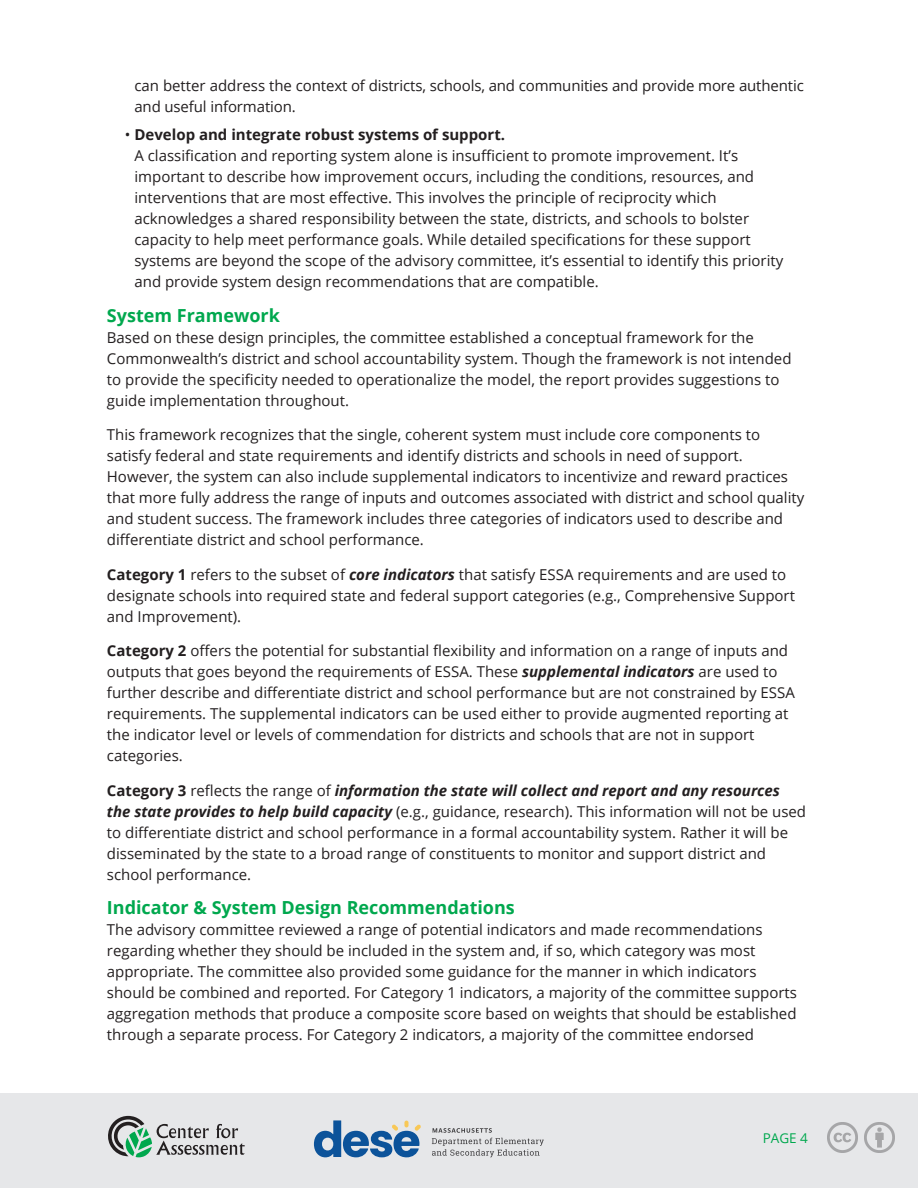
<style>
.page{position:relative;width:918px;height:1188px;background:#fff}
.page>*{position:absolute;margin:0;border:0;box-sizing:border-box;transform-origin:0 0}
.t1{font:700 18px "Open Sans";color:#00a84e}
.t2{font:15px/21px "Open Sans";color:#231f20}
.t3{font:italic 700 15px/21px "Open Sans";color:#231f20}
.t4{font:700 15px "Open Sans";color:#231f20}
.t5{font:13.5px "Open Sans";color:#00a84e}
.s1{font-weight:400}
.s2{font-weight:700}
.s3{font-weight:700;font-style:italic}
.s4{font-style:normal}
.s5{font-weight:400;font-style:normal}
</style>
<div class="page">
<div style="left:0;top:1094px;width:918px;height:94px;background:#e6e7e9"></div>
<svg style="left:108px;top:1116px;width:137px;height:41px"></svg>
<img style="left:865px;top:1122px;width:30px;height:31px">
<img style="left:827px;top:1122px;width:31px;height:30px">
<svg style="left:314px;top:1120px;width:107px;height:37px"></svg>
<svg style="left:432px;top:1128px;width:112px;height:29px"></svg>
<p class="t2" style="left:134px;top:75px;width:671px">can better address the context of districts, schools, and communities and provide more authentic and useful information.</p>
<p class="t4" style="left:125px;top:124px;width:382px"><span class="s1">•</span> Develop and integrate robust systems of support.</p>
<p class="t2" style="left:134px;top:145px;width:605px">A classification and reporting system alone is insufficient to promote improvement. It’s</p>
<p class="t2" style="left:134px;top:166px;width:621px">important to describe how improvement occurs, including the conditions, resources, and</p>
<p class="t2" style="left:134px;top:187px;width:584px">interventions that are most effective. This involves the principle of reciprocity which</p>
<p class="t2" style="left:134px;top:208px;width:616px">acknowledges a shared responsibility between the state, districts, and schools to bolster</p>
<p class="t2" style="left:134px;top:229px;width:618px">capacity to help meet performance goals. While detailed specifications for these support</p>
<p class="t2" style="left:134px;top:250px;width:650px">systems are beyond the scope of the advisory committee, it’s essential to identify this priority</p>
<p class="t2" style="left:134px;top:271px;width:466px">and provide system design recommendations that are compatible.</p>
<h4 class="t1" style="left:107px;top:302px;width:175px">System Framework</h4>
<p class="t2" style="left:107px;top:326px;width:686px">Based on these design principles, the committee established a conceptual framework for the<br>Commonwealth’s district and school accountability system. Though the framework is not intended</p>
<p class="t2" style="left:107px;top:368px;width:674px">to provide the specificity needed to operationalize the model, the report provides suggestions to</p>
<p class="t2" style="left:107px;top:389px;width:244px">guide implementation throughout.</p>
<p class="t2" style="left:107px;top:424px;width:699px">This framework recognizes that the single, coherent system must include core components to satisfy federal and state requirements and identify districts and schools in need of support.<br>However, the system can also include supplemental indicators to incentivize and reward practices that more fully address the range of inputs and outcomes associated with district and school quality and student success. The framework includes three categories of indicators used to describe and</p>
<p class="t2" style="left:107px;top:529px;width:319px">differentiate district and school performance.</p>
<p class="t2" style="left:107px;top:563px;width:690px"><span class="s2">Category 1</span> refers to the subset of <span class="s3">core indicators</span> that satisfy ESSA requirements and are used to designate schools into required state and federal support categories (e.g., Comprehensive Support and Improvement).</p>
<p class="t2" style="left:107px;top:640px;width:683px"><span class="s2">Category 2</span> offers the potential for substantial flexibility and information on a range of inputs and</p>
<p class="t2" style="left:107px;top:661px;width:672px">outputs that goes beyond the requirements of ESSA. These <span class="s3">supplemental indicators</span> are used to</p>
<p class="t2" style="left:107px;top:682px;width:689px">further describe and differentiate district and school performance but are not constrained by ESSA</p>
<p class="t2" style="left:107px;top:703px;width:683px">requirements. The supplemental indicators can be used either to provide augmented reporting at the indicator level or levels of commendation for districts and schools that are not in support categories.</p>
<h5 class="t3" style="left:107px;top:779px;width:701px"><span class="s4">Category 3</span> <span class="s5">reflects the range of</span> information the state will collect and report and any resources the state provides to help build capacity <span class="s5">(e.g., guidance, research). This information will not be used</span></h5>
<p class="t2" style="left:107px;top:821px;width:683px">to differentiate district and school performance in a formal accountability system. Rather it will be</p>
<p class="t2" style="left:107px;top:842px;width:661px">disseminated by the state to a broad range of constituents to monitor and support district and school performance.</p>
<h4 class="t1" style="left:107px;top:895px;width:409px">Indicator &amp; System Design Recommendations</h4>
<p class="t2" style="left:107px;top:919px;width:692px">The advisory committee reviewed a range of potential indicators and made recommendations regarding whether they should be included in the system and, if so, which category was most appropriate. The committee also provided some guidance for the manner in which indicators should be combined and reported. For Category 1 indicators, a majority of the committee supports aggregation methods that produce a composite score based on weights that should be established through a separate process. For Category 2 indicators, a majority of the committee endorsed</p>
<p class="t5" style="left:763px;top:1129px;width:47px">PAGE 4</p>
</div>
